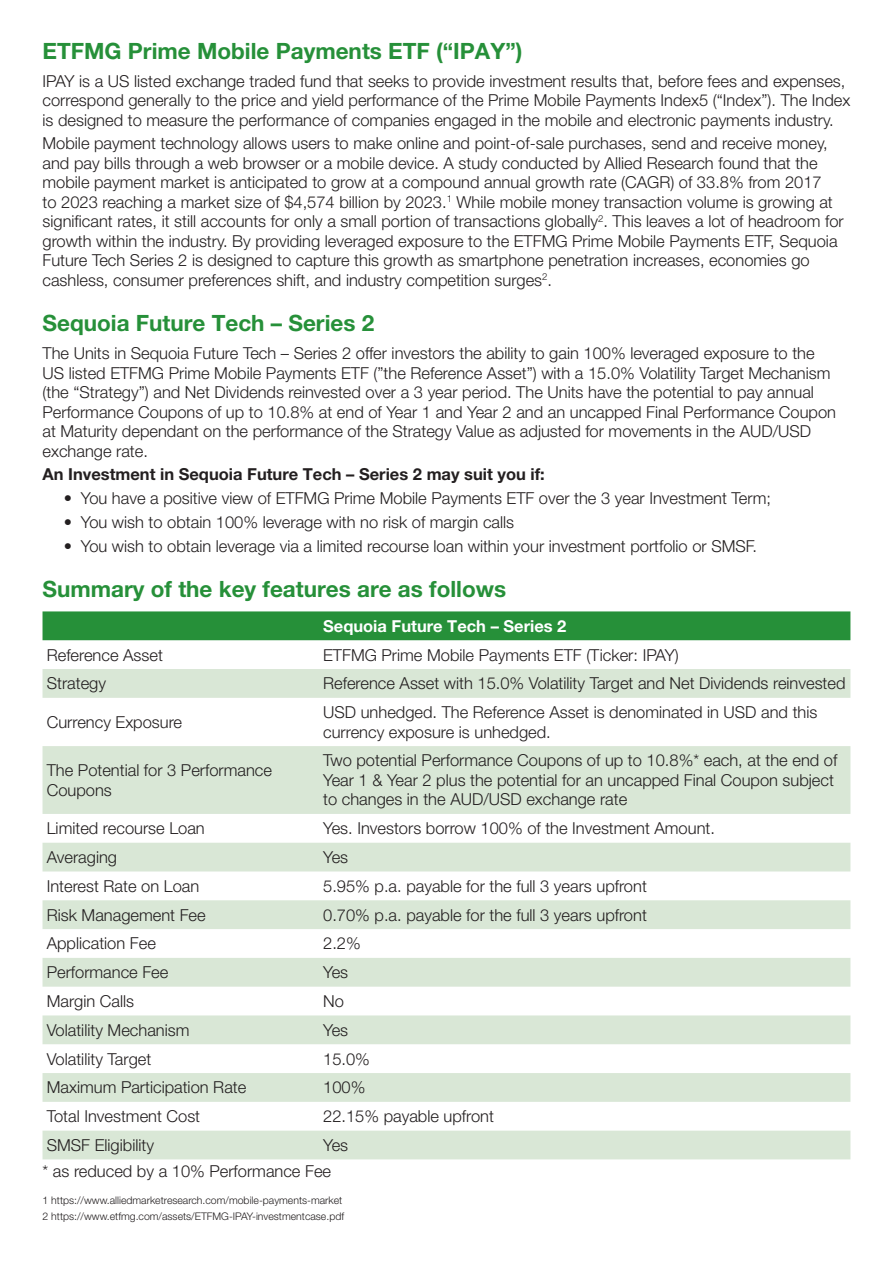
<style>
.page{position:relative;width:893px;height:1263px;background:#fff}
.page>*{position:absolute;margin:0;border:0;box-sizing:border-box;transform-origin:0 0}
.t1{font:700 22.5px "Helvetica Neue LT Pro";color:#269039}
.t2{font:300 16.5px/19.5px "Helvetica Neue LT Pro";color:#231f20}
.t3{font:700 16.5px "Helvetica Neue LT Pro";color:#231f20}
.t4{font:700 16.5px "Helvetica Neue LT Pro";color:#fff}
.t5{font:300 10.5px/16.2px "Helvetica Neue LT Pro";color:#231f20}
</style>
<div class="page">
<div style="left:43px;top:611px;width:807px;height:29px;background:#269039"></div>
<svg style="left:43px;top:669px;width:807px;height:490px;fill:#d9e7d6"></svg>
<h1 class="t1" style="left:43px;top:37px;width:481px">ETFMG Prime Mobile Payments ETF (“IPAY”)</h1>
<p class="t2" style="left:43px;top:71px;width:809px">IPAY is a US listed exchange traded fund that seeks to provide investment results that, before fees and expenses, correspond generally to the price and yield performance of the Prime Mobile Payments Index5 (“Index”). The Index is designed to measure the performance of companies engaged in the mobile and electronic payments industry.</p>
<p class="t2" style="left:43px;top:133px;width:803px">Mobile payment technology allows users to make online and point-of-sale purchases, send and receive money, and pay bills through a web browser or a mobile device. A study conducted by Allied Research found that the mobile payment market is anticipated to grow at a compound annual growth rate (CAGR) of 33.8% from 2017<br>to 2023 reaching a market size of $4,574 billion by 2023.<sup>1</sup> While mobile money transaction volume is growing at significant rates, it still accounts for only a small portion of transactions globally<sup>2</sup>. This leaves a lot of headroom for growth within the industry. By providing leveraged exposure to the ETFMG Prime Mobile Payments ETF, Sequoia Future Tech Series 2 is designed to capture this growth as smartphone penetration increases, economies go cashless, consumer preferences shift, and industry competition surges<sup>2</sup>.</p>
<h1 class="t1" style="left:43px;top:309px;width:333px">Sequoia Future Tech – Series 2</h1>
<p class="t2" style="left:43px;top:343px;width:795px">The Units in Sequoia Future Tech – Series 2 offer investors the ability to gain 100% leveraged exposure to the US listed ETFMG Prime Mobile Payments ETF (”the Reference Asset”) with a 15.0% Volatility Target Mechanism (the “Strategy”) and Net Dividends reinvested over a 3 year period. The Units have the potential to pay annual Performance Coupons of up to 10.8% at end of Year 1 and Year 2 and an uncapped Final Performance Coupon at Maturity dependant on the performance of the Strategy Value as adjusted for movements in the AUD/USD exchange rate.</p>
<p class="t3" style="left:43px;top:464px;width:504px">An Investment in Sequoia Future Tech – Series 2 may suit you if:</p>
<p class="t2" style="left:64px;top:488px;width:709px">• You have a positive view of ETFMG Prime Mobile Payments ETF over the 3 year Investment Term;</p>
<p class="t2" style="left:64px;top:512px;width:452px">• You wish to obtain 100% leverage with no risk of margin calls</p>
<p class="t2" style="left:64px;top:536px;width:695px">• You wish to obtain leverage via a limited recourse loan within your investment portfolio or SMSF.</p>
<h1 class="t1" style="left:43px;top:575px;width:465px">Summary of the key features are as follows</h1>
<p class="t4" style="left:323px;top:616px;width:245px">Sequoia Future Tech – Series 2</p>
<p class="t2" style="left:47px;top:644px;width:118px">Reference Asset</p>
<p class="t2" style="left:323px;top:644px;width:357px">ETFMG Prime Mobile Payments ETF (Ticker: IPAY)</p>
<p class="t2" style="left:47px;top:673px;width:61px">Strategy</p>
<p class="t2" style="left:323px;top:673px;width:524px">Reference Asset with 15.0% Volatility Target and Net Dividends reinvested</p>
<p class="t2" style="left:47px;top:712px;width:137px">Currency Exposure</p>
<p class="t2" style="left:323px;top:702px;width:496px">USD unhedged. The Reference Asset is denominated in USD and this currency exposure is unhedged.</p>
<p class="t2" style="left:47px;top:760px;width:227px">The Potential for 3 Performance<br>Coupons</p>
<p class="t2" style="left:323px;top:750px;width:516px">Two potential Performance Coupons of up to 10.8%* each, at the end of<br>Year 1 &amp; Year 2 plus the potential for an uncapped Final Coupon subject to changes in the AUD/USD exchange rate</p>
<p class="t2" style="left:47px;top:818px;width:160px">Limited recourse Loan</p>
<p class="t2" style="left:323px;top:818px;width:393px">Yes. Investors borrow 100% of the Investment Amount.</p>
<p class="t2" style="left:47px;top:847px;width:72px">Averaging</p>
<p class="t2" style="left:323px;top:847px;width:27px">Yes</p>
<p class="t2" style="left:47px;top:876px;width:154px">Interest Rate on Loan</p>
<p class="t2" style="left:323px;top:876px;width:325px">5.95% p.a. payable for the full 3 years upfront</p>
<p class="t2" style="left:47px;top:905px;width:160px">Risk Management Fee</p>
<p class="t2" style="left:323px;top:905px;width:325px">0.70% p.a. payable for the full 3 years upfront</p>
<p class="t2" style="left:47px;top:933px;width:111px">Application Fee</p>
<p class="t2" style="left:323px;top:933px;width:39px">2.2%</p>
<p class="t2" style="left:47px;top:962px;width:123px">Performance Fee</p>
<p class="t2" style="left:323px;top:962px;width:27px">Yes</p>
<p class="t2" style="left:47px;top:991px;width:89px">Margin Calls</p>
<p class="t2" style="left:323px;top:991px;width:22px">No</p>
<p class="t2" style="left:47px;top:1020px;width:144px">Volatility Mechanism</p>
<p class="t2" style="left:323px;top:1020px;width:27px">Yes</p>
<p class="t2" style="left:47px;top:1049px;width:106px">Volatility Target</p>
<p class="t2" style="left:323px;top:1049px;width:48px">15.0%</p>
<p class="t2" style="left:47px;top:1077px;width:201px">Maximum Participation Rate</p>
<p class="t2" style="left:323px;top:1077px;width:44px">100%</p>
<p class="t2" style="left:47px;top:1106px;width:155px">Total Investment Cost</p>
<p class="t2" style="left:323px;top:1106px;width:172px">22.15% payable upfront</p>
<p class="t2" style="left:47px;top:1135px;width:109px">SMSF Eligibility</p>
<p class="t2" style="left:43px;top:1132px;width:307px;line-height:26.2px;text-indent:281px">Yes * as reduced by a 10% Performance Fee</p>
<p class="t5" style="left:43px;top:1192px;width:303px">1 https://www.alliedmarketresearch.com/mobile-payments-market<br>2 https://www.etfmg.com/assets/ETFMG-IPAY-investmentcase.pdf</p>
</div>
